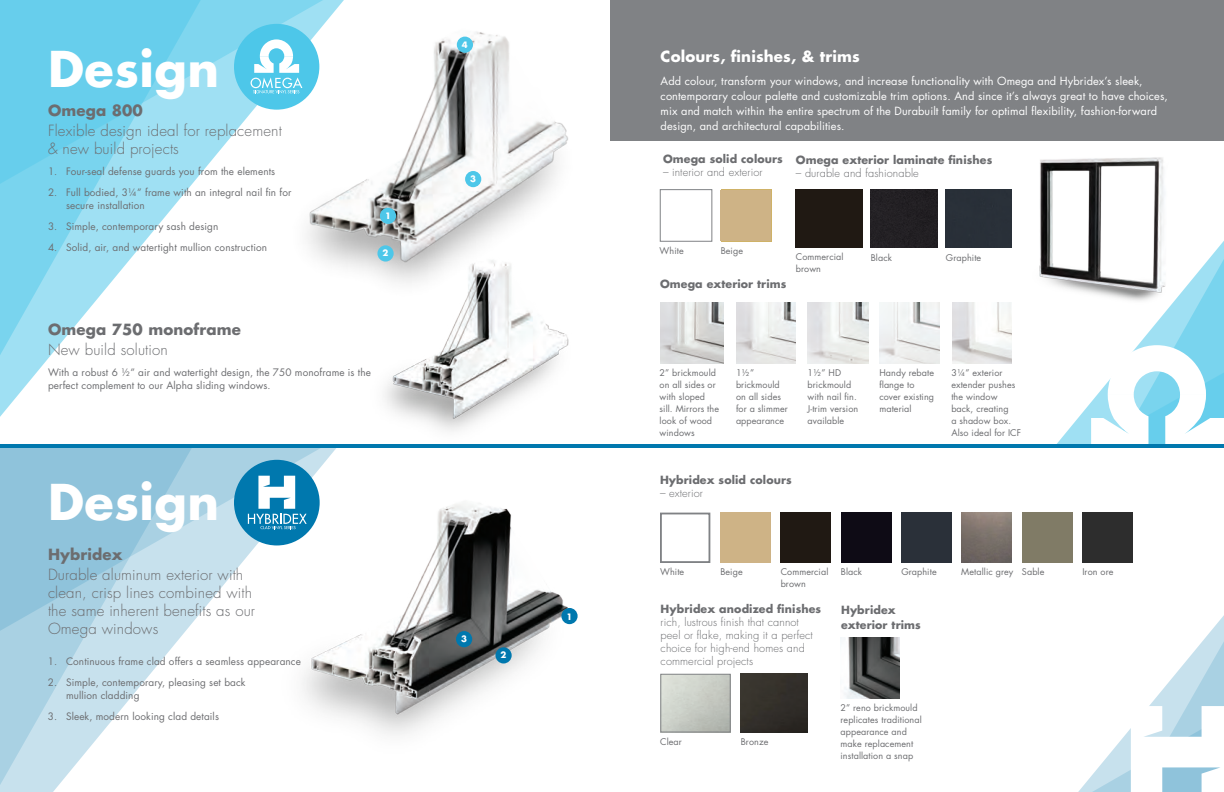
<style>
.page{position:relative;width:1224px;height:792px;background:#fff}
.page>*{position:absolute;margin:0;border:0;box-sizing:border-box;transform-origin:0 0}
.t1{font:700 48px "Futura";letter-spacing:.01em;color:#fff}
.t2{font:300 15px/18px "Futura";letter-spacing:.01em;color:#6c6d70}
.t3{font:700 15px "Futura";letter-spacing:.01em;color:#6c6d70}
.t4{font:700 15px "Futura";letter-spacing:.01em;color:#fff}
.t5{font:11px/15px "Futura";letter-spacing:.01em;color:#fff}
.t6{font:300 11px/13px "Futura";letter-spacing:.01em;color:#6c6d70}
.t7{font:700 11px/15px "Futura";letter-spacing:.01em;color:#6c6d70}
.t8{font:10px/13px "Futura";letter-spacing:.01em;color:#6c6d70}
.t9{font:9px/12px "Futura";letter-spacing:.01em;color:#6c6d70}
.t10{font:700 8.6px "Futura";color:#fff}
</style>
<div class="page">
<img style="left:339px;top:503px;width:236px;height:232px">
<div style="left:720px;top:513px;width:51px;height:50px;background:#ceb386"></div>
<img style="left:961px;top:513px;width:51px;height:50px">
<div style="left:841px;top:513px;width:50px;height:50px;background:#0e0b15"></div>
<div style="left:660px;top:513px;width:50px;height:50px;background:#fff;border:2px solid #808285"></div>
<div style="left:901px;top:513px;width:51px;height:50px;background:#2a3039"></div>
<div style="left:1082px;top:513px;width:51px;height:50px;background:#2d2d2d"></div>
<div style="left:1022px;top:513px;width:50px;height:50px;background:#807b66"></div>
<div style="left:781px;top:513px;width:50px;height:50px;background:#201913"></div>
<div style="left:610px;top:0;width:614px;height:140px;background:#808285"></div>
<svg style="left:302px;top:447px;width:37px;height:269px"></svg>
<svg style="left:0;top:636px;width:181px;height:156px"></svg>
<svg style="left:0;top:447px;width:325px;height:189px"></svg>
<svg style="left:0;top:372px;width:37px;height:45px"></svg>
<svg style="left:0;top:189px;width:188px;height:183px"></svg>
<svg style="left:0;top:0;width:247px;height:189px;background:#80d6ef"></svg>
<hr style="left:0;top:444px;width:1224px;height:3px;background:#0078ae">
<img style="left:384px;top:314px;width:185px;height:117px">
<img style="left:247px;top:0;width:368px;height:314px">
<div style="left:465px;top:171px;width:16px;height:16px;background:#4dc7e9;border-radius:50%"></div>
<div style="left:377px;top:245px;width:17px;height:17px;background:#4dc7e9;border-radius:50%"></div>
<div style="left:380px;top:208px;width:16px;height:16px;background:#4dc7e9;border-radius:50%"></div>
<div style="left:457px;top:37px;width:16px;height:16px;background:#4dc7e9;border-radius:50%"></div>
<div style="left:234px;top:24px;width:85px;height:86px;background:#4dc7e9;border-radius:50%"></div>
<svg style="left:251px;top:39px;width:51px;height:54px"></svg>
<svg style="left:1057px;top:241px;width:167px;height:203px"></svg>
<div style="left:456px;top:631px;width:16px;height:16px;background:#0078ae;border-radius:50%"></div>
<div style="left:495px;top:647px;width:17px;height:16px;background:#0078ae;border-radius:50%"></div>
<div style="left:561px;top:608px;width:17px;height:16px;background:#0078ae;border-radius:50%"></div>
<div style="left:234px;top:460px;width:86px;height:85px;background:#0078ae;border-radius:50%"></div>
<svg style="left:248px;top:476px;width:59px;height:53px"></svg>
<svg style="left:1078px;top:615px;width:146px;height:177px"></svg>
<svg style="left:659px;top:189px;width:54px;height:53px"></svg>
<img style="left:741px;top:674px;width:67px;height:59px">
<svg style="left:660px;top:673px;width:71px;height:60px;background:#c4c8c1"></svg>
<div style="left:871px;top:190px;width:67px;height:58px;background:#222023"></div>
<div style="left:795px;top:189px;width:67px;height:59px;background:#201913"></div>
<div style="left:946px;top:190px;width:66px;height:58px;background:#293038"></div>
<img style="left:660px;top:302px;width:63px;height:62px">
<img style="left:808px;top:302px;width:60px;height:62px">
<img style="left:736px;top:302px;width:60px;height:62px">
<img style="left:879px;top:302px;width:61px;height:62px">
<img style="left:952px;top:302px;width:60px;height:62px">
<img style="left:1026px;top:140px;width:152px;height:172px">
<img style="left:840px;top:637px;width:59px;height:62px">
<div style="left:720px;top:189px;width:51px;height:53px;background:#ceb386"></div>
<p class="t1" style="left:48px;top:35px;width:173px">Design</p>
<p class="t3" style="left:48px;top:100px;width:96px">Omega 800</p>
<p class="t2" style="left:48px;top:122px;width:235px">Flexible design ideal for replacement &amp; new build projects</p>
<p class="t8" style="left:48px;top:164px;width:229px">1. Four-seal defense guards you from the elements</p>
<p class="t8" style="left:66px;top:185px;width:227px;text-indent:-18px">2. Full bodied, 3¼” frame with an integral nail fin for secure installation</p>
<p class="t8" style="left:48px;top:219px;width:172px">3. Simple, contemporary sash design</p>
<p class="t8" style="left:48px;top:240px;width:221px">4. Solid, air, and watertight mullion construction</p>
<p class="t10" style="left:385px;top:210px;width:7px">1</p>
<p class="t10" style="left:383px;top:247px;width:7px">2</p>
<p class="t3" style="left:48px;top:319px;width:195px">Omega 750 monoframe</p>
<p class="t2" style="left:48px;top:341px;width:121px">New build solution</p>
<p class="t8" style="left:48px;top:366px;width:325px">With a robust 6 ½” air and watertight design, the 750 monoframe is the perfect complement to our Alpha sliding windows.</p>
<p class="t1" style="left:48px;top:469px;width:173px">Design</p>
<p class="t3" style="left:48px;top:544px;width:76px">Hybridex</p>
<p class="t2" style="left:48px;top:566px;width:206px">Durable aluminum exterior with clean, crisp lines combined with</p>
<p class="t2" style="left:48px;top:602px;width:209px">the same inherent benefits as our<br>Omega windows</p>
<p class="t8" style="left:48px;top:655px;width:255px">1. Continuous frame clad offers a seamless appearance</p>
<p class="t8" style="left:66px;top:676px;width:181px;text-indent:-18px">2. Simple, contemporary, pleasing set back mullion cladding</p>
<p class="t8" style="left:48px;top:710px;width:173px">3. Sleek, modern looking clad details</p>
<p class="t10" style="left:462px;top:38px;width:7px">4</p>
<p class="t10" style="left:470px;top:173px;width:7px">3</p>
<p class="t10" style="left:461px;top:633px;width:7px">3</p>
<p class="t10" style="left:501px;top:649px;width:7px">2</p>
<p class="t10" style="left:567px;top:610px;width:7px">1</p>
<p class="t4" style="left:661px;top:46px;width:201px">Colours, finishes, &amp; trims</p>
<p class="t5" style="left:661px;top:73px;width:509px">Add colour, transform your windows, and increase functionality with Omega and Hybridex’s sleek, contemporary colour palette and customizable trim options. And since it’s always great to have choices, mix and match within the entire spectrum of the Durabuilt family for optimal flexibility, fashion-forward design, and architectural capabilities.</p>
<p class="t7" style="left:663px;top:151px;width:121px">Omega solid colours</p>
<p class="t6" style="left:663px;top:166px;width:101px">– interior and exterior</p>
<p class="t7" style="left:796px;top:152px;width:198px">Omega exterior laminate finishes</p>
<p class="t6" style="left:796px;top:167px;width:125px">– durable and fashionable</p>
<p class="t9" style="left:660px;top:244px;width:26px">White</p>
<p class="t9" style="left:721px;top:244px;width:24px">Beige</p>
<p class="t7" style="left:660px;top:276px;width:128px">Omega exterior trims</p>
<p class="t9" style="left:796px;top:251px;width:49px">Commercial brown</p>
<p class="t9" style="left:871px;top:252px;width:23px">Black</p>
<p class="t9" style="left:946px;top:252px;width:37px">Graphite</p>
<p class="t9" style="left:736px;top:366px;width:53px">1½” brickmould on all sides for a slimmer appearance</p>
<p class="t9" style="left:879px;top:366px;width:56px">Handy rebate flange to cover existing material</p>
<p class="t9" style="left:951px;top:366px;width:71px">3¼” exterior extender pushes the window back, creating<br>a shadow box.<br>Also ideal for ICF</p>
<p class="t9" style="left:660px;top:366px;width:61px">2” brickmould on all sides or with sloped sill. Mirrors the look of wood windows</p>
<p class="t9" style="left:808px;top:366px;width:52px">1½” HD brickmould with nail fin.<br>J-trim version available</p>
<p class="t7" style="left:660px;top:472px;width:133px">Hybridex solid colours</p>
<p class="t6" style="left:660px;top:486px;width:44px">– exterior</p>
<p class="t9" style="left:660px;top:566px;width:26px">White</p>
<p class="t9" style="left:720px;top:566px;width:24px">Beige</p>
<p class="t9" style="left:841px;top:566px;width:23px">Black</p>
<p class="t9" style="left:901px;top:566px;width:37px">Graphite</p>
<p class="t9" style="left:961px;top:566px;width:54px">Metallic grey</p>
<p class="t9" style="left:1022px;top:566px;width:24px">Sable</p>
<p class="t9" style="left:1082px;top:565px;width:33px">Iron ore</p>
<p class="t9" style="left:781px;top:566px;width:49px">Commercial brown</p>
<p class="t7" style="left:661px;top:601px;width:162px">Hybridex anodized finishes</p>
<p class="t6" style="left:661px;top:615px;width:154px">rich, lustrous finish that cannot peel or flake, making it a perfect choice for high-end homes and commercial projects</p>
<p class="t9" style="left:660px;top:735px;width:23px">Clear</p>
<p class="t9" style="left:741px;top:735px;width:29px">Bronze</p>
<p class="t7" style="left:841px;top:602px;width:81px">Hybridex exterior trims</p>
<p class="t9" style="left:841px;top:701px;width:83px">2” reno brickmould replicates traditional appearance and make replacement installation a snap</p>
</div>
